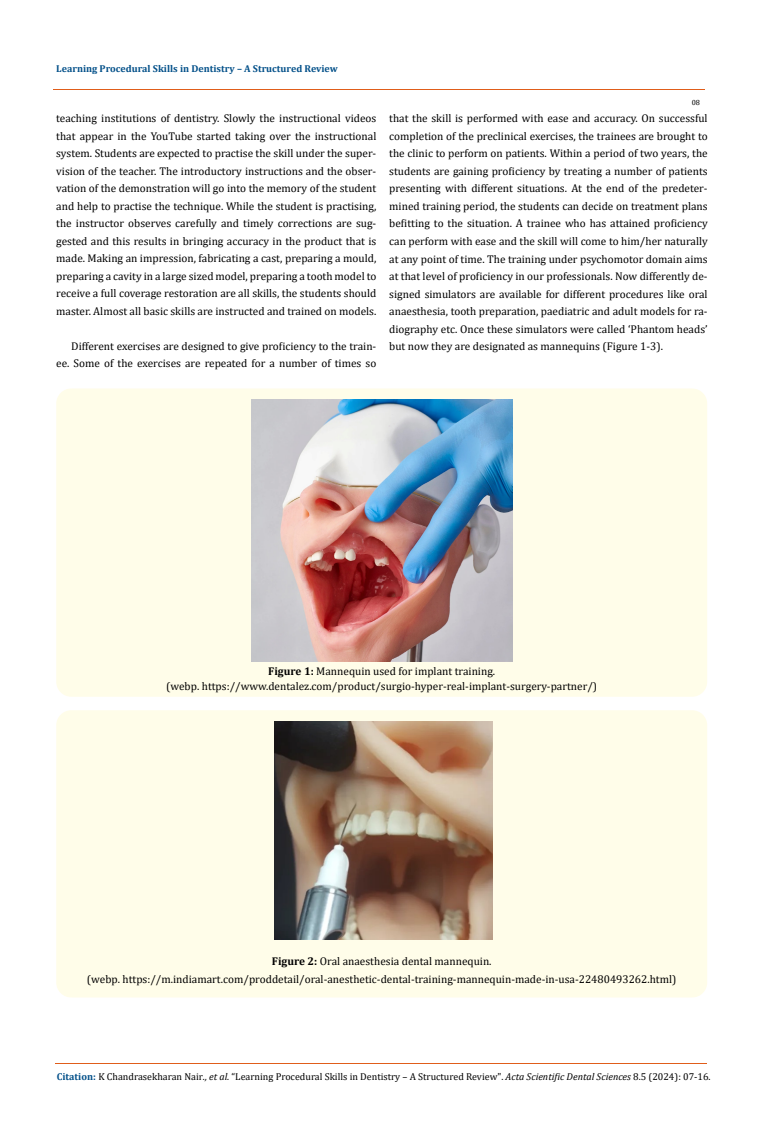
<style>
.page{position:relative;width:764px;height:1140px;background:#fff}
.page>*{position:absolute;margin:0;border:0;box-sizing:border-box;transform-origin:0 0}
.t1{font:11.25px/17.5px "Cambria";color:#000;text-align:center}
.t2{font:10px "Cambria";color:#000}
.t3{font:700 10px "Cambria";color:#035089}
.t4{font:7.5px "Cambria";color:#000}
.s1{font-weight:700}
.s2{font-weight:700;color:#035089}
.s3{font-style:italic}
</style>
<div class="page">
<hr style="left:54px;top:90px;width:651px;height:1px;background:#e05d1a">
<div style="left:56px;top:388px;width:651px;height:309px;background:#fffde9;border-radius:15px"></div>
<img style="left:251px;top:400px;width:262px;height:261px">
<div style="left:56px;top:710px;width:651px;height:288px;background:#fffde9;border-radius:15px"></div>
<img style="left:274px;top:722px;width:218px;height:218px">
<hr style="left:55px;top:1063px;width:651px;height:1px;background:#e05d1a">
<p class="t3" style="left:56px;top:61px;width:283px">Learning Procedural Skills in Dentistry – A Structured Review</p>
<p class="t1" style="left:56px;top:110px;width:322px;text-align:justify">teaching institutions of dentistry. Slowly the instructional videos that appear in the YouTube started taking over the instructional system. Students are expected to practise the skill under the super&shy;vision of the teacher. The introductory instructions and the obser&shy;vation of the demonstration will go into the memory of the student and help to practise the technique. While the student is practising, the instructor observes carefully and timely corrections are sug&shy;gested and this results in bringing accuracy in the product that is made. Making an impression, fabricating a cast, preparing a mould, preparing a cavity in a large sized model, preparing a tooth model to receive a full coverage restoration are all skills, the students should master. Almost all basic skills are instructed and trained on models.</p>
<p class="t1" style="left:56px;top:337px;width:322px;text-align:right">Different exercises are designed to give proficiency to the train&shy;ee. Some of the exercises are repeated for a number of times so</p>
<p class="t4" style="left:692px;top:98px;width:10px">08</p>
<p class="t1" style="left:389px;top:110px;width:320px;text-align:justify">that the skill is performed with ease and accuracy. On successful completion of the preclinical exercises, the trainees are brought to the clinic to perform on patients. Within a period of two years, the students are gaining proficiency by treating a number of patients presenting with different situations. At the end of the predeter&shy;mined training period, the students can decide on treatment plans befitting to the situation. A trainee who has attained proficiency can perform with ease and the skill will come to him/her naturally at any point of time. The training under psychomotor domain aims at that level of proficiency in our professionals. Now differently de&shy;signed simulators are available for different procedures like oral anaesthesia, tooth preparation, paediatric and adult models for ra&shy;diography etc. Once these simulators were called ‘Phantom heads’ but now they are designated as mannequins (Figure 1-3).</p>
<p class="t1" style="left:166px;top:663px;width:432px;line-height:15px"><span class="s1">Figure 1:</span> Mannequin used for implant training.<br>(webp. https://www.dentalez.com/product/surgio-hyper-real-implant-surgery-partner/)</p>
<p class="t1" style="left:87px;top:952px;width:591px"><span class="s1">Figure 2:</span> Oral anaesthesia dental mannequin.<br>(webp. https://m.indiamart.com/proddetail/oral-anesthetic-dental-training-mannequin-made-in-usa-22480493262.html)</p>
<p class="t2" style="left:57px;top:1070px;width:655px"><span class="s2">Citation:</span> K Chandrasekharan Nair<span class="s3">., et al.</span> “Learning Procedural Skills in Dentistry – A Structured Review". <span class="s3">Acta Scientific Dental Sciences</span> 8.5 (2024): 07-16.</p>
</div>
